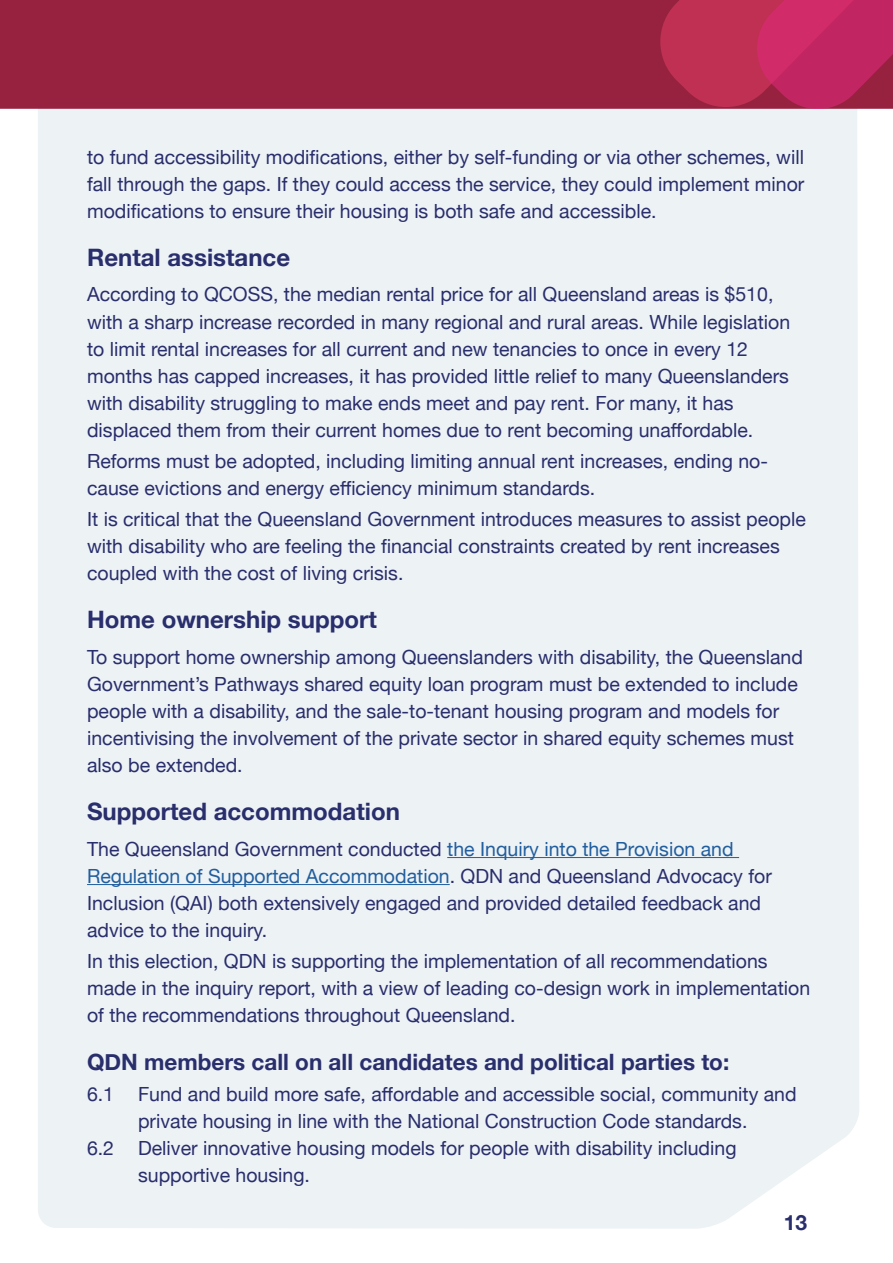
<style>
.page{position:relative;width:893px;height:1263px;background:#fff}
.page>*{position:absolute;margin:0;border:0;box-sizing:border-box;transform-origin:0 0}
.t1{font:700 24px "Helvetica Neue";color:#292e6c}
.t2{font:700 22.5px "Helvetica Neue";color:#292e6c}
.t3{font:700 21px "Helvetica Neue";color:#292e6c}
.t4{font:19.5px/27px "Helvetica Neue";color:#292e6c}
.s1{color:#215e9e}
</style>
<div class="page">
<div style="left:38px;top:109px;width:821px;height:1120px;background:#edf2f5"></div>
<div style="left:0;top:0;width:655px;height:109px;background:#972240"></div>
<svg style="left:655px;top:0;width:238px;height:114px;background:#be325f"></svg>
<hr style="left:447px;top:857px;width:292px;height:1px;background:#215e9e">
<hr style="left:87px;top:884px;width:363px;height:1px;background:#215e9e">
<p class="t4" style="left:87px;top:144px;width:719px;text-align:justify">to fund accessibility modifications, either by self-funding or via other schemes, will fall through the gaps. If they could access the service, they could implement minor modifications to ensure their housing is both safe and accessible.</p>
<p class="t1" style="left:87px;top:239px;width:205px">Rental assistance</p>
<p class="t4" style="left:87px;top:282px;width:705px">According to QCOSS, the median rental price for all Queensland areas is $510, with a sharp increase recorded in many regional and rural areas. While legislation to limit rental increases for all current and new tenancies to once in every 12 months has capped increases, it has provided little relief to many Queenslanders with disability struggling to make ends meet and pay rent. For many, it has displaced them from their current homes due to rent becoming unaffordable.</p>
<p class="t4" style="left:87px;top:448px;width:682px">Reforms must be adopted, including limiting annual rent increases, ending no&shy;cause evictions and energy efficiency minimum standards.</p>
<p class="t4" style="left:87px;top:507px;width:720px">It is critical that the Queensland Government introduces measures to assist people with disability who are feeling the financial constraints created by rent increases coupled with the cost of living crisis.</p>
<p class="t1" style="left:87px;top:601px;width:291px">Home ownership support</p>
<p class="t4" style="left:87px;top:644px;width:717px">To support home ownership among Queenslanders with disability, the Queensland Government’s Pathways shared equity loan program must be extended to include people with a disability, and the sale-to-tenant housing program and models for incentivising the involvement of the private sector in shared equity schemes must also be extended.</p>
<p class="t1" style="left:87px;top:793px;width:314px">Supported accommodation</p>
<p class="t4" style="left:87px;top:836px;width:686px">The Queensland Government conducted <span class="s1">the Inquiry into the Provision and Regulation of Supported Accommodation</span>. QDN and Queensland Advocacy for Inclusion (QAI) both extensively engaged and provided detailed feedback and advice to the inquiry.</p>
<p class="t4" style="left:87px;top:948px;width:725px">In this election, QDN is supporting the implementation of all recommendations made in the inquiry report, with a view of leading co-design work in implementation of the recommendations throughout Queensland.</p>
<p class="t2" style="left:87px;top:1044px;width:644px">QDN members call on all candidates and political parties to:</p>
<p class="t4" style="left:87px;top:1082px;width:711px;text-align:center">6.1 Fund and build more safe, affordable and accessible social, community and private housing in line with the National Construction Code standards.</p>
<p class="t4" style="left:138px;top:1136px;width:600px;text-indent:-51px">6.2 Deliver innovative housing models for people with disability including supportive housing.</p>
<p class="t3" style="left:784px;top:1206px;width:25px">13</p>
</div>
